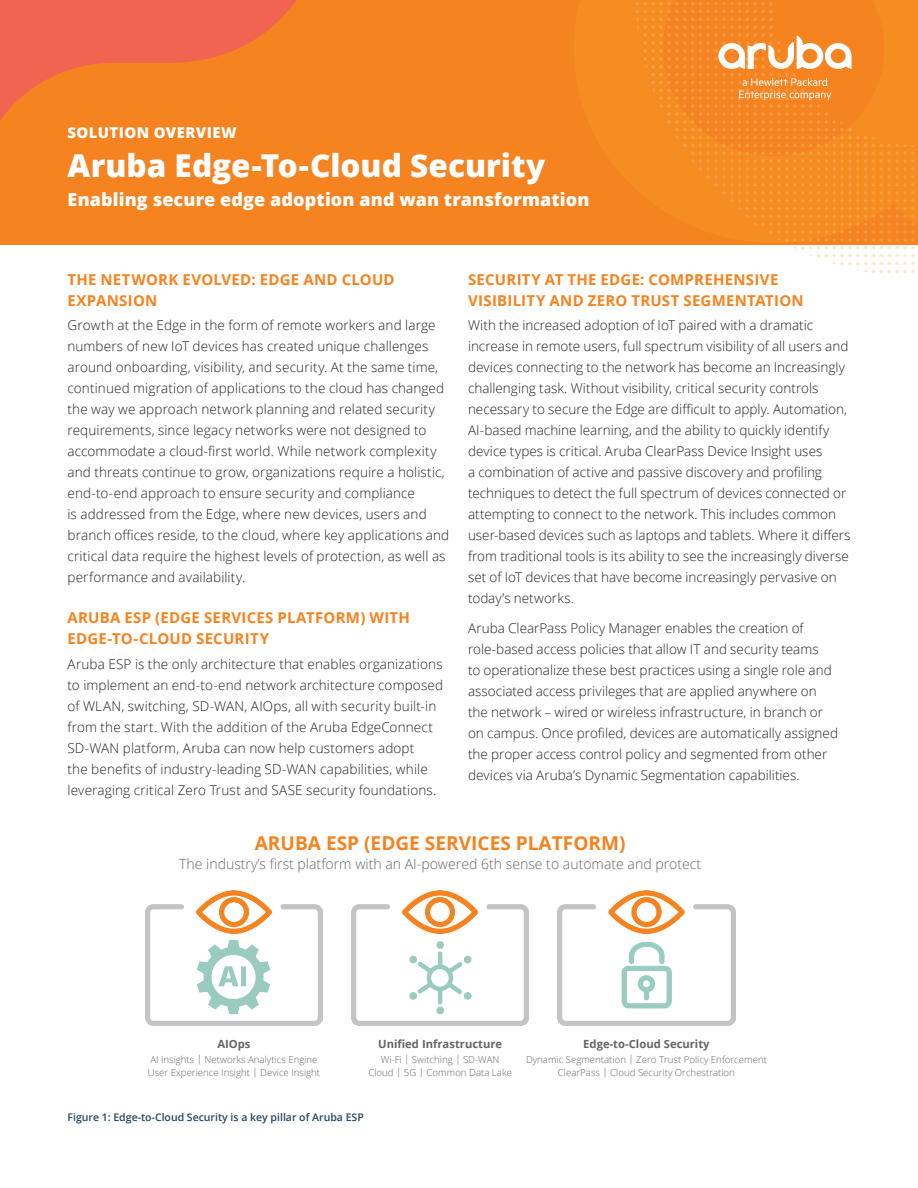
<style>
.page{position:relative;width:918px;height:1188px;background:#fff}
.page>*{position:absolute;margin:0;border:0;box-sizing:border-box;transform-origin:0 0}
.t1{font:800 31.5px "Open Sans";color:#fff}
.t2{font:700 19.05px "Open Sans";color:#f58320}
.t3{font:800 18px "Open Sans";letter-spacing:.005em;color:#fff}
.t4{font:700 15px/21px "Open Sans";letter-spacing:.015em;color:#f58320}
.t5{font:800 15px "Open Sans";letter-spacing:.025em;color:#fff}
.t6{font:300 14.1px "Open Sans";color:#646569}
.t7{font:300 13.5px/21px "Open Sans";letter-spacing:.005em;color:#231f20}
.t8{font:700 11.25px "Open Sans";color:#646569}
.t9{font:600 10.5px "Open Sans";color:#234661}
.t10{font:300 9.6px/12.9px "Open Sans";color:#646569;text-align:center}
</style>
<div class="page">
<div style="left:0;top:0;width:918px;height:244px;background:#f58320"></div>
<svg style="left:0;top:0;width:297px;height:121px"></svg>
<svg style="left:636px;top:2px;width:279px;height:271px"></svg>
<img style="left:145px;top:890px;width:178px;height:135px">
<img style="left:352px;top:890px;width:177px;height:135px">
<img style="left:558px;top:890px;width:177px;height:135px">
<p class="t5" style="left:67px;top:121px;width:171px">SOLUTION OVERVIEW</p>
<h1 class="t1" style="left:68px;top:141px;width:479px">Aruba Edge-To-Cloud Security</h1>
<h3 class="t3" style="left:68px;top:186px;width:524px">Enabling secure edge adoption and wan transformation</h3>
<p class="t4" style="left:68px;top:268px;width:329px">THE NETWORK EVOLVED: EDGE AND CLOUD<br>EXPANSION</p>
<p class="t7" style="left:68px;top:314px;width:383px">Growth at the Edge in the form of remote workers and large numbers of new IoT devices has created unique challenges around onboarding, visibility, and security. At the same time, continued migration of applications to the cloud has changed the way we approach network planning and related security requirements, since legacy networks were not designed to accommodate a cloud-first world. While network complexity and threats continue to grow, organizations require a holistic, end-to-end approach to ensure security and compliance<br>is addressed from the Edge, where new devices, users and branch offices reside, to the cloud, where key applications and critical data require the highest levels of protection, as well as performance and availability.</p>
<p class="t4" style="left:68px;top:607px;width:344px">ARUBA ESP (EDGE SERVICES PLATFORM) WITH<br>EDGE-TO-CLOUD SECURITY</p>
<p class="t7" style="left:68px;top:653px;width:377px">Aruba ESP is the only architecture that enables organizations to implement an end-to-end network architecture composed of WLAN, switching, SD-WAN, AIOps, all with security built-in from the start. With the addition of the Aruba EdgeConnect SD-WAN platform, Aruba can now help customers adopt<br>the benefits of industry-leading SD-WAN capabilities, while leveraging critical Zero Trust and SASE security foundations.</p>
<p class="t4" style="left:468px;top:268px;width:337px">SECURITY AT THE EDGE: COMPREHENSIVE<br>VISIBILITY AND ZERO TRUST SEGMENTATION</p>
<p class="t7" style="left:468px;top:314px;width:384px">With the increased adoption of IoT paired with a dramatic increase in remote users, full spectrum visibility of all users and devices connecting to the network has become an Increasingly challenging task. Without visibility, critical security controls necessary to secure the Edge are difficult to apply. Automation, AI-based machine learning, and the ability to quickly identify device types is critical. Aruba ClearPass Device Insight uses<br>a combination of active and passive discovery and profiling techniques to detect the full spectrum of devices connected or attempting to connect to the network. This includes common user-based devices such as laptops and tablets. Where it differs from traditional tools is its ability to see the increasingly diverse set of IoT devices that have become increasingly pervasive on today’s networks.</p>
<p class="t7" style="left:468px;top:617px;width:372px">Aruba ClearPass Policy Manager enables the creation of role-based access policies that allow IT and security teams<br>to operationalize these best practices using a single role and associated access privileges that are applied anywhere on the network – wired or wireless infrastructure, in branch or on campus. Once profiled, devices are automatically assigned the proper access control policy and segmented from other devices via Aruba’s Dynamic Segmentation capabilities.</p>
<h2 class="t2" style="left:255px;top:829px;width:372px">ARUBA ESP (EDGE SERVICES PLATFORM)</h2>
<p class="t6" style="left:179px;top:854px;width:524px">The industry’s first platform with an AI-powered 6th sense to automate and protect</p>
<p class="t8" style="left:217px;top:1036px;width:35px">AIOps</p>
<p class="t10" style="left:148px;top:1053px;width:174px;text-align:left">AI Insights | Networks Analytics Engine<br>User Experience Insight | Device Insight</p>
<p class="t8" style="left:378px;top:1036px;width:126px">Unified Infrastructure</p>
<p class="t10" style="left:368px;top:1053px;width:145px">Wi-Fi | Switching | SD-WAN<br>Cloud | 5G | Common Data Lake</p>
<p class="t9" style="left:68px;top:1109px;width:298px">Figure 1: Edge-to-Cloud Security is a key pillar of Aruba ESP</p>
<p class="t8" style="left:583px;top:1036px;width:128px">Edge-to-Cloud Security</p>
<p class="t10" style="left:526px;top:1053px;width:242px">Dynamic Segmentation | Zero Trust Policy Enforcement<br>ClearPass | Cloud Security Orchestration</p>
</div>
